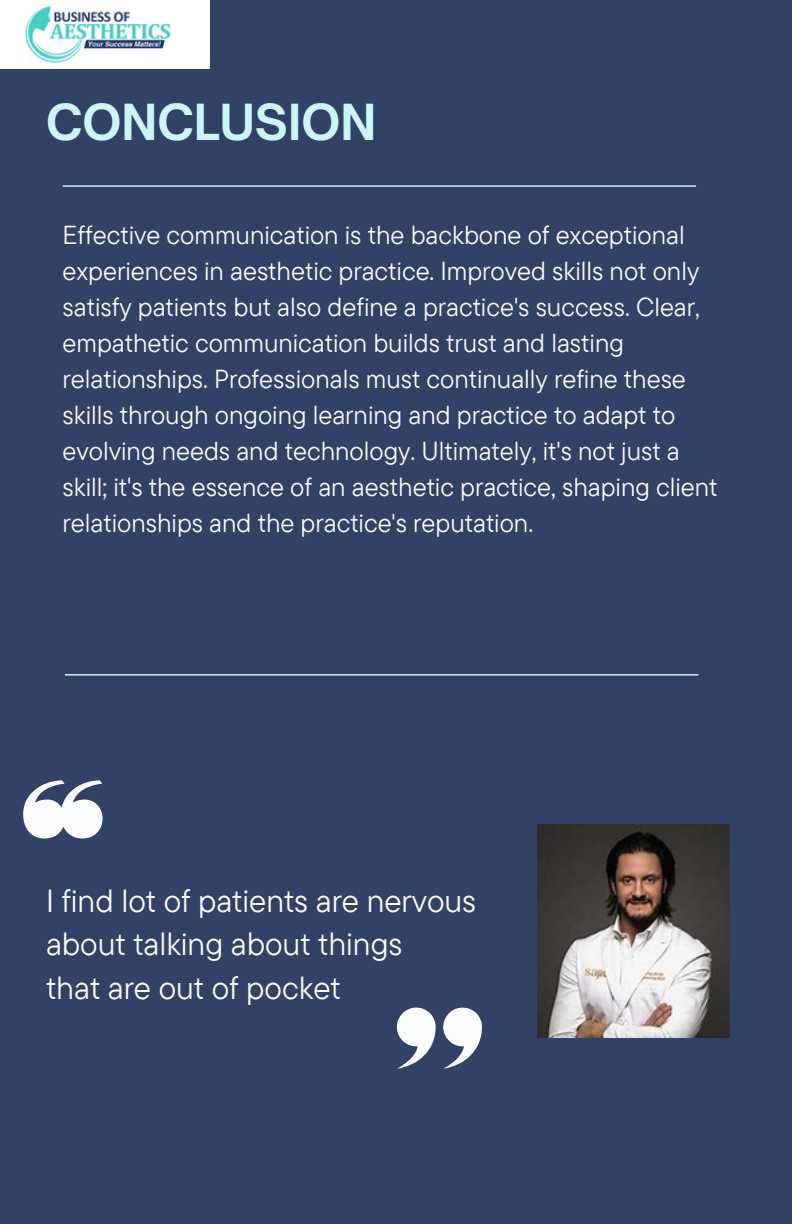
<style>
.page{position:relative;width:792px;height:1224px;background:#314266}
.page>*{position:absolute;margin:0;border:0;box-sizing:border-box;transform-origin:0 0}
.t1{font:700 47.6px "Open Sauce One";color:#ccf5f4}
.t2{font:32px "TT Commons Pro";color:#fcfefe}
.t3{font:26px/36px "TT Commons Pro";color:#fcfefe}
</style>
<div class="page">
<img style="left:538px;top:825px;width:192px;height:213px">
<hr style="left:63px;top:185px;width:633px;height:2px;background:#ccf5f4">
<svg style="left:396px;top:1007px;width:40px;height:62px"></svg>
<svg style="left:443px;top:1007px;width:39px;height:62px"></svg>
<svg style="left:23px;top:781px;width:80px;height:58px"></svg>
<hr style="left:65px;top:674px;width:633px;height:2px;background:#ccf5f4">
<img style="left:0;top:0;width:209px;height:69px">
<p class="t1" style="left:46px;top:92px;width:332px">CONCLUSION</p>
<p class="t3" style="left:63px;top:216px;width:656px">Effective communication is the backbone of exceptional experiences in aesthetic practice. Improved skills not only satisfy patients but also define a practice's success. Clear, empathetic communication builds trust and lasting relationships. Professionals must continually refine these skills through ongoing learning and practice to adapt to evolving needs and technology. Ultimately, it's not just a skill; it's the essence of an aesthetic practice, shaping client relationships and the practice's reputation.</p>
<p class="t2" style="left:46px;top:880px;width:432px">I find lot of patients are nervous</p>
<p class="t2" style="left:46px;top:923px;width:358px">about talking about things</p>
<p class="t2" style="left:46px;top:967px;width:296px">that are out of pocket</p>
</div>
